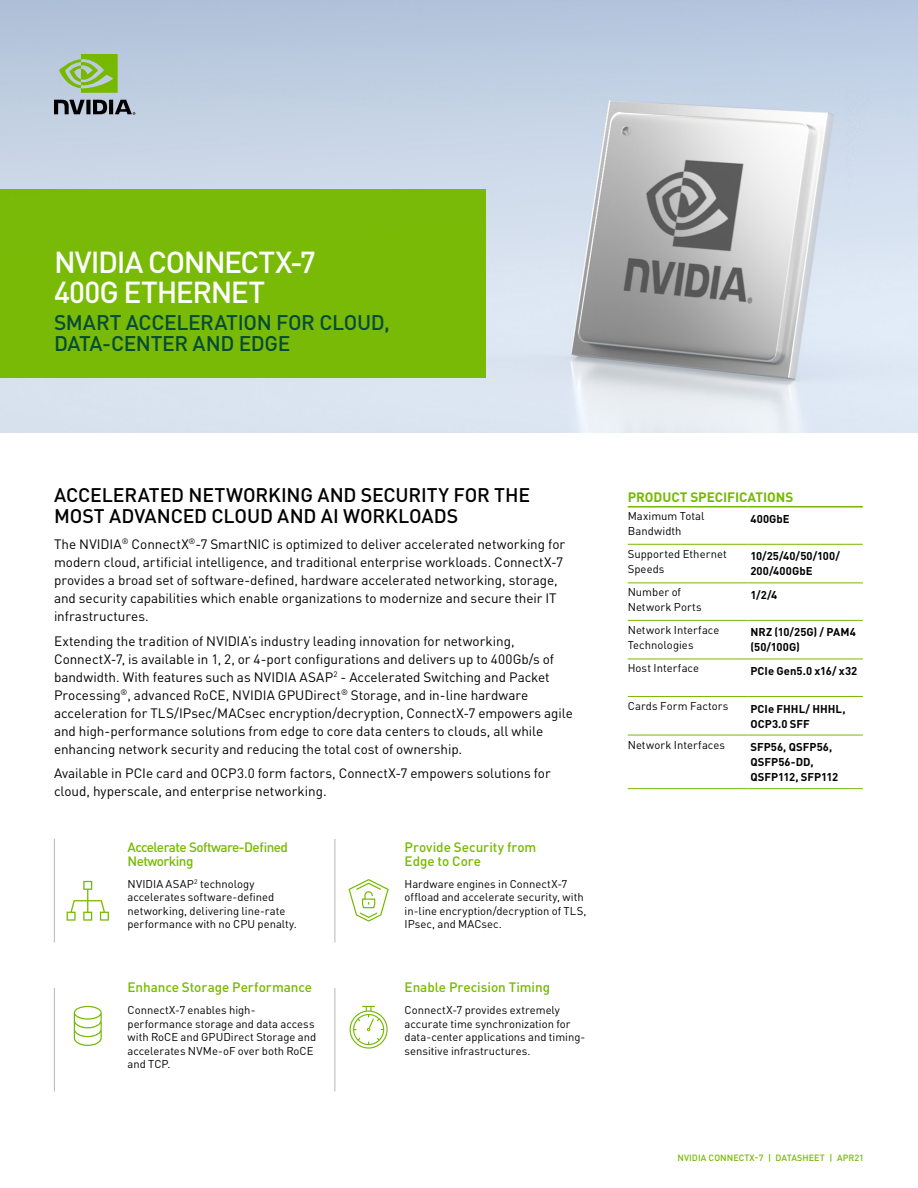
<style>
.page{position:relative;width:918px;height:1188px;background:#fff}
.page>*{position:absolute;margin:0;border:0;box-sizing:border-box;transform-origin:0 0}
.t1{font:500 30px/30px "DIN Pro";letter-spacing:-.04em;color:#fff}
.t2{font:500 21px/21px "DIN Pro";letter-spacing:-.02em;color:#004831}
.t3{font:500 19.5px/21.8px "DIN Pro";letter-spacing:-.01em;color:#000}
.t4{font:13.5px/18px "DIN Pro";letter-spacing:-.005em;color:#000}
.t5{font:500 13.5px/13.5px "DIN Pro";letter-spacing:-.005em;color:#76b900}
.t6{font:500 13.5px/13.5px "DIN Pro";letter-spacing:-.04em;color:#76b900}
.t7{font:700 13.5px "DIN Pro";letter-spacing:-.005em;color:#76b900}
.t8{font:11.25px/13.5px "DIN Pro";color:#000}
.t9{font:700 11.25px/15px "DIN Pro";letter-spacing:.005em;color:#000}
.t10{font:500 9px "DIN Pro";letter-spacing:.01em;color:#76b900}
</style>
<div class="page">
<img style="left:0;top:1px;width:918px;height:432px">
<div style="left:0;top:189px;width:486px;height:189px;background:#79ba07"></div>
<svg style="left:54px;top:100px;width:81px;height:15px"></svg>
<svg style="left:59px;top:54px;width:59px;height:39px"></svg>
<hr style="left:628px;top:506px;width:119px;height:2px;background:#76b900">
<hr style="left:747px;top:506px;width:116px;height:2px;background:#76b900">
<hr style="left:628px;top:544px;width:119px;height:1px;background:#76b900">
<hr style="left:747px;top:544px;width:116px;height:1px;background:#76b900">
<hr style="left:628px;top:583px;width:119px;height:1px;background:#76b900">
<hr style="left:747px;top:583px;width:116px;height:1px;background:#76b900">
<hr style="left:628px;top:620px;width:119px;height:1px;background:#76b900">
<hr style="left:747px;top:620px;width:116px;height:1px;background:#76b900">
<hr style="left:628px;top:659px;width:119px;height:1px;background:#76b900">
<hr style="left:747px;top:659px;width:116px;height:1px;background:#76b900">
<hr style="left:628px;top:696px;width:119px;height:1px;background:#76b900">
<hr style="left:747px;top:696px;width:116px;height:1px;background:#76b900">
<hr style="left:628px;top:735px;width:119px;height:1px;background:#76b900">
<hr style="left:747px;top:735px;width:116px;height:1px;background:#76b900">
<hr style="left:628px;top:788px;width:119px;height:1px;background:#76b900">
<hr style="left:747px;top:788px;width:116px;height:1px;background:#76b900">
<svg style="left:74px;top:1006px;width:28px;height:40px"></svg>
<svg style="left:348px;top:879px;width:41px;height:43px"></svg>
<svg style="left:67px;top:881px;width:42px;height:40px"></svg>
<svg style="left:350px;top:1006px;width:38px;height:43px"></svg>
<hr style="left:334px;top:839px;width:1px;height:103px;background:#b6b6b6">
<hr style="left:54px;top:839px;width:1px;height:103px;background:#b6b6b6">
<hr style="left:334px;top:988px;width:1px;height:103px;background:#b6b6b6">
<hr style="left:54px;top:988px;width:1px;height:103px;background:#b6b6b6">
<h1 class="t1" style="left:54px;top:246px;width:263px">NVIDIA CONNECTX-7<br>400G ETHERNET</h1>
<h2 class="t2" style="left:54px;top:311px;width:337px">SMART ACCELERATION FOR CLOUD,<br>DATA-CENTER AND EDGE</h2>
<h3 class="t3" style="left:54px;top:483px;width:478px">ACCELERATED NETWORKING AND SECURITY FOR THE<br>MOST ADVANCED CLOUD AND AI WORKLOADS</h3>
<p class="t4" style="left:54px;top:534px;width:513px">The NVIDIA<sup>®</sup> ConnectX<sup>®</sup>-7 SmartNIC is optimized to deliver accelerated networking for modern cloud, artificial intelligence, and traditional enterprise workloads. ConnectX-7 provides a broad set of software-defined, hardware accelerated networking, storage, and security capabilities which enable organizations to modernize and secure their IT infrastructures.</p>
<p class="t4" style="left:54px;top:631px;width:520px">Extending the tradition of NVIDIA’s industry leading innovation for networking, ConnectX-7, is available in 1, 2, or 4-port configurations and delivers up to 400Gb/s of bandwidth. With features such as NVIDIA ASAP<sup>2</sup> - Accelerated Switching and Packet Processing<sup>®</sup>, advanced RoCE, NVIDIA GPUDirect<sup>®</sup> Storage, and in-line hardware acceleration for TLS/IPsec/MACsec encryption/decryption, ConnectX-7 empowers agile and high-performance solutions from edge to core data centers to clouds, all while enhancing network security and reducing the total cost of ownership.</p>
<p class="t4" style="left:54px;top:764px;width:498px">Available in PCIe card and OCP3.0 form factors, ConnectX-7 empowers solutions for cloud, hyperscale, and enterprise networking.</p>
<p class="t6" style="left:128px;top:840px;width:162px">Accelerate Software-Defined<br>Networking</p>
<p class="t5" style="left:405px;top:840px;width:133px">Provide Security from<br>Edge to Core</p>
<p class="t8" style="left:127px;top:876px;width:171px">NVIDIA ASAP<sup>2</sup> technology accelerates software-defined networking, delivering line-rate performance with no CPU penalty.</p>
<p class="t8" style="left:405px;top:876px;width:183px">Hardware engines in ConnectX-7 offload and accelerate security, with in-line encryption/decryption of TLS,<br>IPsec, and MACsec.</p>
<p class="t5" style="left:128px;top:980px;width:186px">Enhance Storage Performance</p>
<p class="t5" style="left:405px;top:980px;width:147px">Enable Precision Timing</p>
<p class="t8" style="left:128px;top:1003px;width:190px">ConnectX-7 enables high&shy;performance storage and data access with RoCE and GPUDirect Storage and accelerates NVMe-oF over both RoCE and TCP.</p>
<p class="t8" style="left:405px;top:1003px;width:182px">ConnectX-7 provides extremely accurate time synchronization for data-center applications and timing&shy;sensitive infrastructures.</p>
<p class="t7" style="left:628px;top:488px;width:167px">PRODUCT SPECIFICATIONS</p>
<p class="t8" style="left:628px;top:508px;width:78px;line-height:15px">Maximum Total<br>Bandwidth</p>
<p class="t9" style="left:750px;top:511px;width:41px">400GbE</p>
<p class="t8" style="left:628px;top:546px;width:101px;line-height:15px">Supported Ethernet<br>Speeds</p>
<p class="t9" style="left:750px;top:548px;width:91px">10/25/40/50/100/<br>200/400GbE</p>
<p class="t8" style="left:628px;top:584px;width:76px;line-height:15px">Number of<br>Network Ports</p>
<p class="t9" style="left:750px;top:587px;width:28px">1/2/4</p>
<p class="t8" style="left:628px;top:622px;width:93px;line-height:15px">Network Interface<br>Technologies</p>
<p class="t9" style="left:750px;top:624px;width:107px">NRZ (10/25G) / PAM4 (50/100G)</p>
<p class="t8" style="left:628px;top:661px;width:73px">Host Interface</p>
<p class="t9" style="left:750px;top:663px;width:109px">PCIe Gen5.0 x16/ x32</p>
<p class="t8" style="left:628px;top:699px;width:102px">Cards Form Factors</p>
<p class="t9" style="left:750px;top:701px;width:97px">PCIe FHHL/ HHHL,<br>OCP3.0 SFF</p>
<p class="t8" style="left:628px;top:737px;width:99px">Network Interfaces</p>
<p class="t9" style="left:750px;top:739px;width:90px">SFP56, QSFP56,<br>QSFP56-DD,<br>QSFP112, SFP112</p>
<p class="t10" style="left:677px;top:1152px;width:188px">NVIDIA CONNECTX-7 | DATASHEET | APR21</p>
</div>
